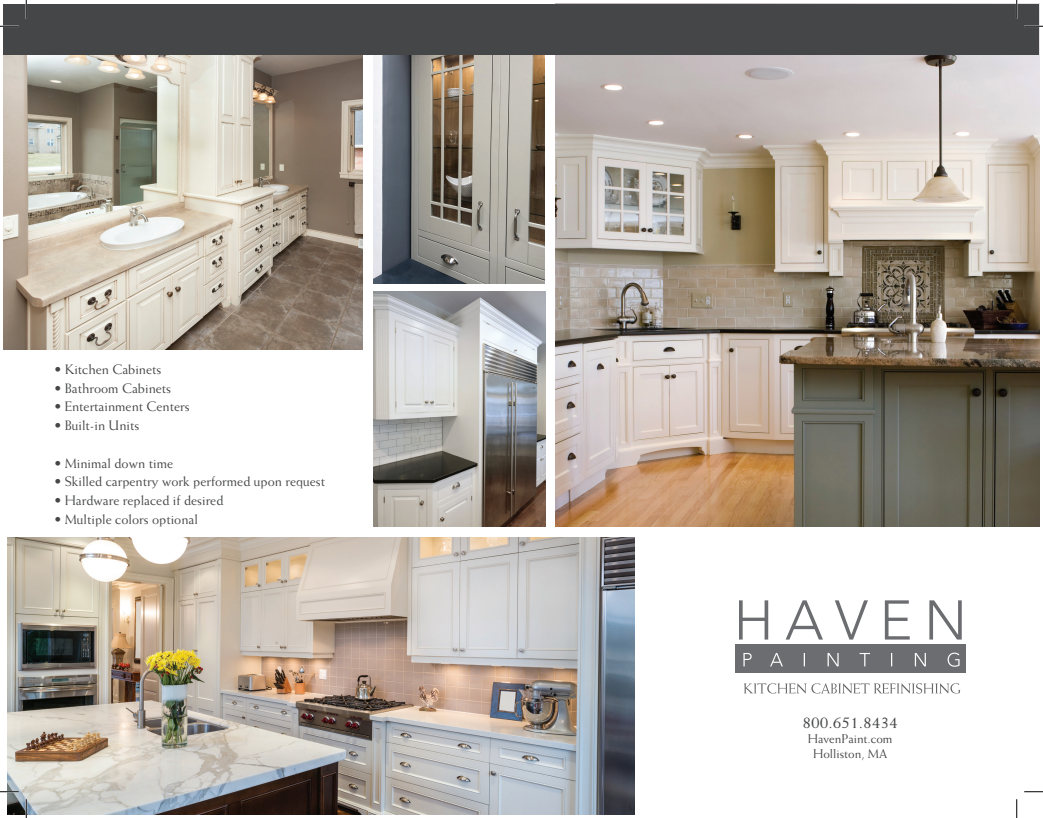
<style>
.page{position:relative;width:1043px;height:818px;background:#fff}
.page>*{position:absolute;margin:0;border:0;box-sizing:border-box;transform-origin:0 0}
.t1{font:17.25px "Weiss";color:#454647}
.t2{font:13.75px "Weiss";color:#454647}
.t3{font:12.62px/15.2px "Weiss";color:#454647;text-align:center}
</style>
<div class="page">
<img style="left:4px;top:54px;width:358px;height:295px">
<img style="left:373px;top:292px;width:172px;height:235px">
<img style="left:374px;top:54px;width:171px;height:229px">
<img style="left:555px;top:54px;width:484px;height:473px">
<div style="left:4px;top:4px;width:1035px;height:50px;background:#454647"></div>
<svg style="left:739px;top:600px;width:222px;height:39px"></svg>
<div style="left:735px;top:644px;width:230px;height:28px;background:#6c6d70"></div>
<svg style="left:743px;top:652px;width:216px;height:14px"></svg>
<svg style="left:744px;top:683px;width:216px;height:10px"></svg>
<img style="left:8px;top:537px;width:626px;height:277px">
<svg style="left:0;top:25px;width:19px;height:2px"></svg>
<svg style="left:1024px;top:25px;width:18px;height:2px"></svg>
<svg style="left:0;top:790px;width:19px;height:2px"></svg>
<svg style="left:1024px;top:791px;width:18px;height:1px"></svg>
<svg style="left:25px;top:0;width:2px;height:19px"></svg>
<svg style="left:25px;top:799px;width:2px;height:19px"></svg>
<svg style="left:1015px;top:0;width:2px;height:19px"></svg>
<svg style="left:1016px;top:799px;width:1px;height:19px"></svg>
<p class="t2" style="left:54px;top:361px;width:108px">• Kitchen Cabinets</p>
<p class="t2" style="left:54px;top:380px;width:118px">• Bathroom Cabinets</p>
<p class="t2" style="left:54px;top:398px;width:137px">• Entertainment Centers</p>
<p class="t2" style="left:54px;top:417px;width:86px">• Built-in Units</p>
<p class="t2" style="left:54px;top:455px;width:120px">• Minimal down time</p>
<p class="t2" style="left:54px;top:473px;width:272px">• Skilled carpentry work performed upon request</p>
<p class="t2" style="left:54px;top:492px;width:171px">• Hardware replaced if desired</p>
<p class="t2" style="left:54px;top:511px;width:145px">• Multiple colors optional</p>
<p class="t1" style="left:802px;top:712px;width:97px">800.651.8434</p>
<p class="t3" style="left:807px;top:731px;width:86px">HavenPaint.com<br>Holliston, MA</p>
</div>
